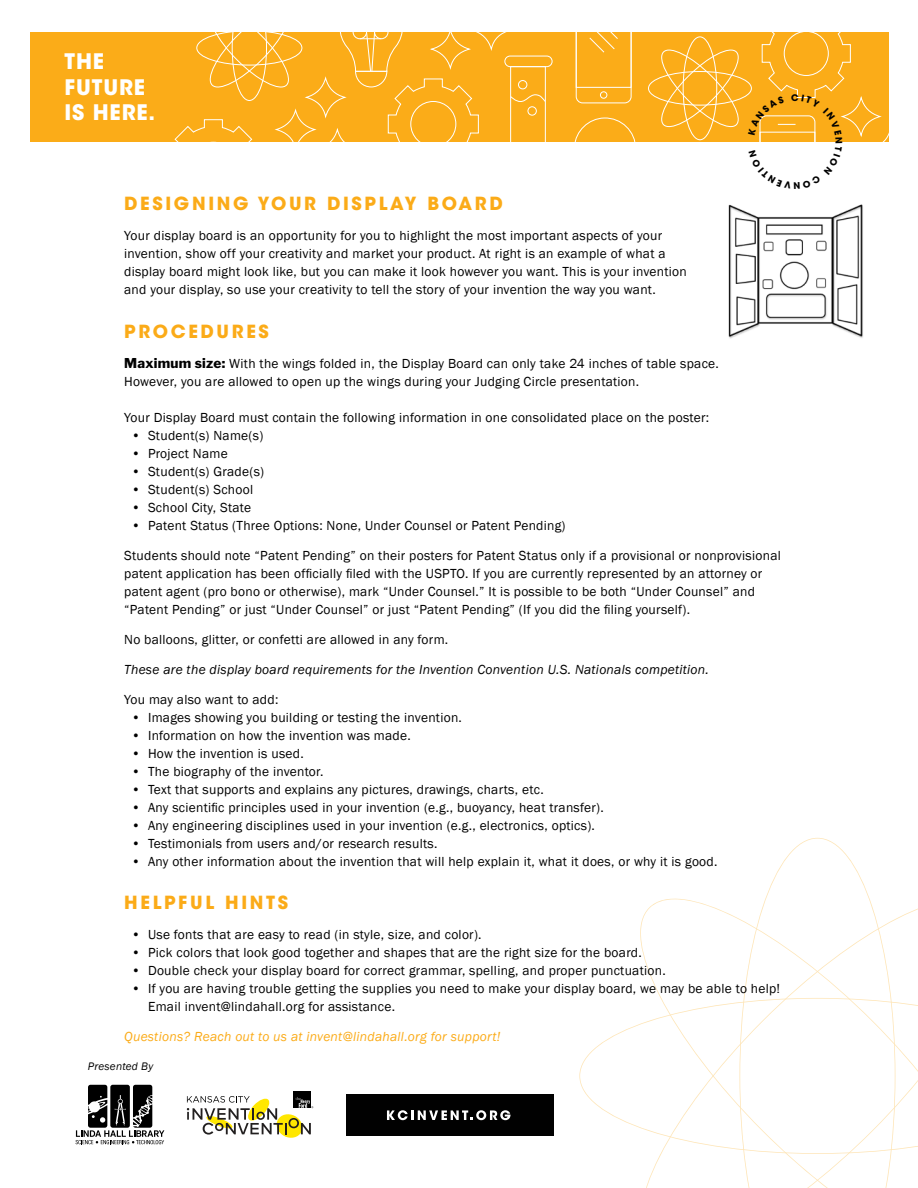
<style>
.page{position:relative;width:918px;height:1188px;background:#fff}
.page>*{position:absolute;margin:0;border:0;box-sizing:border-box;transform-origin:0 0}
.t1{font:700 21.3px/25.5px "ITC Avant Garde Std";letter-spacing:.04em;color:#fff}
.t2{font:700 18px "ITC Avant Garde Std";letter-spacing:.15em;color:#fbab18}
.t3{font:13.5px/18px "Franklin Gothic";letter-spacing:.02em;color:#000}
.t4{font:italic 13.5px "Franklin Gothic";letter-spacing:.02em;color:#000}
.t5{font:italic 13.5px "Franklin Gothic";letter-spacing:.02em;color:#fbab18}
.t6{font:italic 11.25px "Franklin Gothic";letter-spacing:.02em;color:#000}
.t7{font:700 9px "ITC Avant Garde Std";color:#010101}
.s1{font-family:"Libre Franklin";font-weight:800}
</style>
<div class="page">
<svg style="left:620px;top:878px;width:298px;height:310px"></svg>
<img style="left:728px;top:204px;width:135px;height:135px">
<div style="left:30px;top:32px;width:858px;height:110px;background:#fbac18"></div>
<svg style="left:204px;top:32px;width:90px;height:69px"></svg>
<div style="left:276px;top:110px;width:39px;height:39px;border:1px solid #fff;border-radius:50%"></div>
<div style="left:306px;top:78px;width:39px;height:39px;border:1px solid #fff;border-radius:50%"></div>
<div style="left:318px;top:129px;width:39px;height:40px;border:1px solid #fff;border-radius:50%"></div>
<svg style="left:174px;top:119px;width:79px;height:23px"></svg>
<svg style="left:882px;top:129px;width:7px;height:13px"></svg>
<div style="left:842px;top:97px;width:38px;height:39px;border:1px solid #fff;border-radius:50%"></div>
<div style="left:830px;top:148px;width:39px;height:38px;border:1px solid #fff;border-radius:50%"></div>
<div style="left:504px;top:56px;width:48px;height:11px;border:1px solid #fff;border-radius:5px"></div>
<svg style="left:339px;top:32px;width:207px;height:137px"></svg>
<div style="left:518px;top:80px;width:9px;height:9px;border:1px solid #fff;border-radius:50%"></div>
<div style="left:528px;top:106px;width:9px;height:10px;border:1px solid #fff;border-radius:50%"></div>
<svg style="left:576px;top:32px;width:56px;height:71px"></svg>
<svg style="left:574px;top:118px;width:62px;height:24px"></svg>
<div style="left:294px;top:1091px;width:17px;height:17px;background:#000"></div>
<svg style="left:187px;top:1096px;width:126px;height:42px"></svg>
<svg style="left:76px;top:1085px;width:88px;height:59px"></svg>
<div style="left:346px;top:1094px;width:208px;height:41px;background:#010101"></div>
<svg style="left:387px;top:1110px;width:124px;height:10px"></svg>
<svg style="left:656px;top:32px;width:195px;height:154px"></svg>
<h1 class="t1" style="left:65px;top:49px;width:92px">THE<br>FUTURE<br>IS HERE.</h1>
<p class="t7" style="left:791px;top:92px;width:9px">C</p>
<h2 class="t2" style="left:124px;top:192px;width:380px">DESIGNING YOUR DISPLAY BOARD</h2>
<p class="t3" style="left:124px;top:227px;width:564px">Your display board is an opportunity for you to highlight the most important aspects of your invention, show off your creativity and market your product. At right is an example of what a display board might look like, but you can make it look however you want. This is your invention and your display, so use your creativity to tell the story of your invention the way you want.</p>
<h2 class="t2" style="left:124px;top:319px;width:146px">PROCEDURES</h2>
<p class="t3" style="left:124px;top:354px;width:596px"><span class="s1">Maximum size:</span> With the wings folded in, the Display Board can only take 24 inches of table space.<br>However, you are allowed to open up the wings during your Judging Circle presentation.</p>
<p class="t3" style="left:124px;top:408px;width:586px">Your Display Board must contain the following information in one consolidated place on the poster:</p>
<p class="t3" style="left:131px;top:426px;width:133px">• Student(s) Name(s)</p>
<p class="t3" style="left:131px;top:444px;width:98px">• Project Name</p>
<p class="t3" style="left:131px;top:462px;width:134px">• Student(s) Grade(s)</p>
<p class="t3" style="left:131px;top:480px;width:123px">• Student(s) School</p>
<p class="t3" style="left:131px;top:498px;width:121px">• School City, State</p>
<p class="t3" style="left:131px;top:516px;width:436px">• Patent Status (Three Options: None, Under Counsel or Patent Pending)</p>
<p class="t3" style="left:124px;top:546px;width:658px">Students should note “Patent Pending” on their posters for Patent Status only if a provisional or nonprovisional patent application has been officially filed with the USPTO. If you are currently represented by an attorney or patent agent (pro bono or otherwise), mark “Under Counsel.” It is possible to be both “Under Counsel” and “Patent Pending” or just “Under Counsel” or just “Patent Pending” (If you did the filing yourself).</p>
<p class="t3" style="left:124px;top:630px;width:326px">No balloons, glitter, or confetti are allowed in any form.</p>
<p class="t4" style="left:124px;top:661px;width:586px">These are the display board requirements for the Invention Convention U.S. Nationals competition.</p>
<p class="t3" style="left:124px;top:690px;width:156px">You may also want to add:</p>
<p class="t3" style="left:131px;top:708px;width:332px">• Images showing you building or testing the invention.</p>
<p class="t3" style="left:131px;top:726px;width:281px">• Information on how the invention was made.</p>
<p class="t3" style="left:131px;top:744px;width:174px">• How the invention is used.</p>
<p class="t3" style="left:131px;top:762px;width:194px">• The biography of the inventor.</p>
<p class="t3" style="left:131px;top:780px;width:414px">• Text that supports and explains any pictures, drawings, charts, etc.</p>
<p class="t3" style="left:131px;top:798px;width:474px">• Any scientific principles used in your invention (e.g., buoyancy, heat transfer).</p>
<p class="t3" style="left:131px;top:816px;width:465px">• Any engineering disciplines used in your invention (e.g., electronics, optics).</p>
<p class="t3" style="left:131px;top:834px;width:307px">• Testimonials from users and/or research results.</p>
<p class="t3" style="left:131px;top:852px;width:588px">• Any other information about the invention that will help explain it, what it does, or why it is good.</p>
<h2 class="t2" style="left:124px;top:891px;width:166px">HELPFUL HINTS</h2>
<p class="t3" style="left:131px;top:926px;width:352px">• Use fonts that are easy to read (in style, size, and color).</p>
<p class="t3" style="left:131px;top:944px;width:512px">• Pick colors that look good together and shapes that are the right size for the board.</p>
<p class="t3" style="left:131px;top:962px;width:536px">• Double check your display board for correct grammar, spelling, and proper punctuation.</p>
<p class="t3" style="left:148px;top:980px;width:634px;text-indent:-17px">• If you are having trouble getting the supplies you need to make your display board, we may be able to help!<br>Email invent@lindahall.org for assistance.</p>
<p class="t5" style="left:124px;top:1028px;width:378px">Questions? Reach out to us at invent@lindahall.org for support!</p>
<p class="t6" style="left:88px;top:1059px;width:67px">Presented By</p>
</div>
